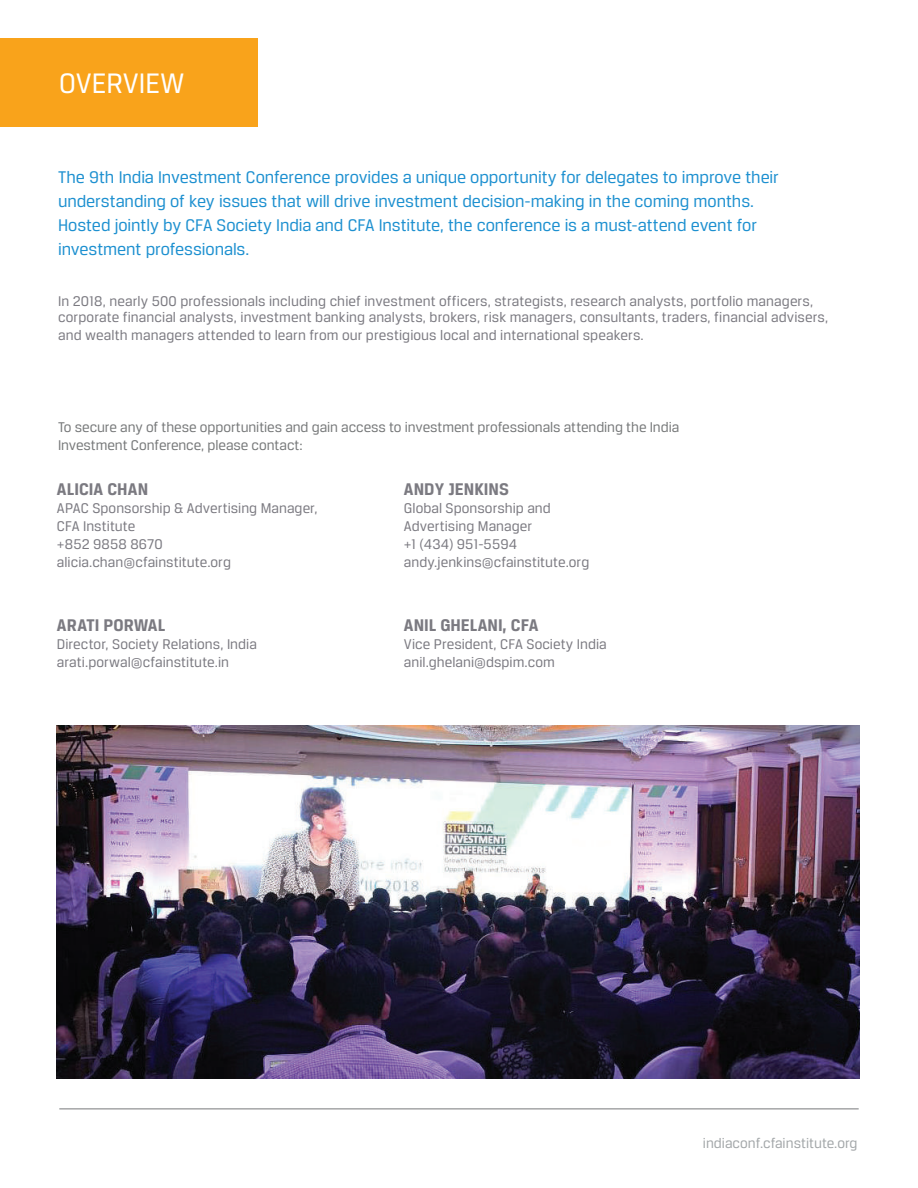
<style>
.page{position:relative;width:918px;height:1188px;background:#fff}
.page>*{position:absolute;margin:0;border:0;box-sizing:border-box;transform-origin:0 0}
.t1{font:30px "CFA Breuer Text";color:#fff}
.t2{font:18px/24px "CFA Breuer Text";letter-spacing:-.005em;color:#1d90d0}
.t3{font:700 18px "CFA Breuer Text";color:#7b7a81}
.t4{font:15px/18px "CFA Breuer Text";letter-spacing:.005em;color:#7b7a81}
.t5{font:15px/18px "CFA Breuer Text";letter-spacing:-.005em;color:#77797a}
.t6{font:15px "CFA Breuer Text";color:#a3a7a9}
</style>
<div class="page">
<hr style="left:59px;top:1109px;width:800px;height:1px;background:#77797a">
<div style="left:0;top:38px;width:257px;height:89px;background:#f9a31b"></div>
<img style="left:57px;top:726px;width:803px;height:353px">
<h1 class="t1" style="left:59px;top:66px;width:127px">OVERVIEW</h1>
<p class="t2" style="left:58px;top:165px;width:722px">The 9th India Investment Conference provides a unique opportunity for delegates to improve their understanding of key issues that will drive investment decision-making in the coming months.<br>Hosted jointly by CFA Society India and CFA Institute, the conference is a must-attend event for investment professionals.</p>
<p class="t4" style="left:58px;top:293px;width:772px;line-height:16.2px">In 2018, nearly 500 professionals including chief investment officers, strategists, research analysts, portfolio managers, corporate financial analysts, investment banking analysts, brokers, risk managers, consultants, traders, financial advisers,</p>
<p class="t4" style="left:58px;top:326px;width:587px">and wealth managers attended to learn from our prestigious local and international speakers.</p>
<p class="t5" style="left:58px;top:418px;width:623px">To secure any of these opportunities and gain access to investment professionals attending the India<br>Investment Conference, please contact:</p>
<p class="t3" style="left:57px;top:479px;width:93px">ALICIA CHAN</p>
<p class="t4" style="left:57px;top:499px;width:262px">APAC Sponsorship &amp; Advertising Manager,<br>CFA Institute<br>+852 9858 8670 alicia.chan@cfainstitute.org</p>
<p class="t3" style="left:57px;top:615px;width:110px">ARATI PORWAL</p>
<p class="t4" style="left:57px;top:635px;width:201px">Director, Society Relations, India arati.porwal@cfainstitute.in</p>
<p class="t3" style="left:404px;top:479px;width:107px">ANDY JENKINS</p>
<p class="t4" style="left:404px;top:499px;width:187px">Global Sponsorship and<br>Advertising Manager<br>+1 (434) 951-5594 andy.jenkins@cfainstitute.org</p>
<p class="t3" style="left:404px;top:615px;width:136px">ANIL GHELANI, CFA</p>
<p class="t4" style="left:404px;top:635px;width:204px">Vice President, CFA Society India anil.ghelani@dspim.com</p>
<p class="t6" style="left:703px;top:1134px;width:156px">indiaconf.cfainstitute.org</p>
</div>
